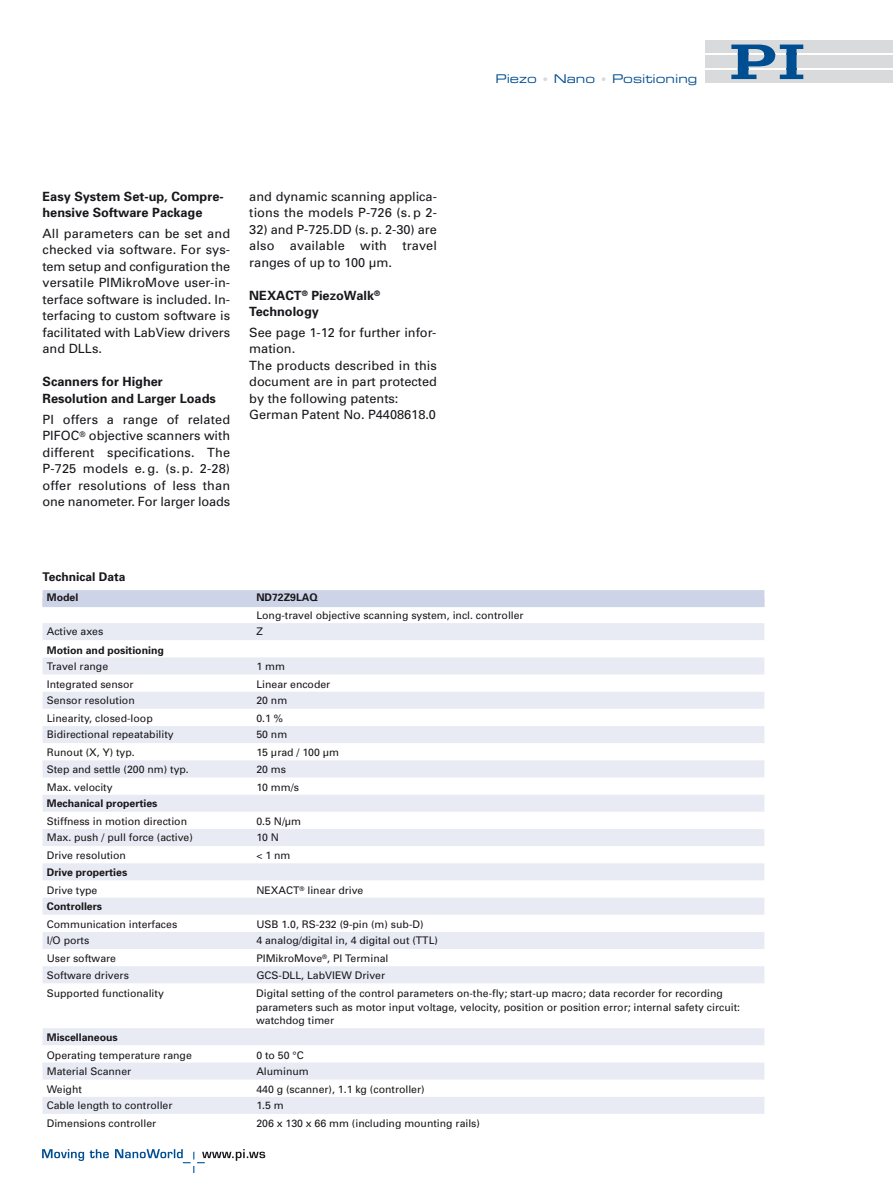
<style>
.page{position:relative;width:893px;height:1191px;background:#fff}
.page>*{position:absolute;margin:0;border:0;box-sizing:border-box;transform-origin:0 0}
.t1{font:12.75px/16.5px "Univers";color:#1a171c;text-align:justify}
.t2{font:700 12.75px/16.5px "Univers";color:#1a171c}
.t3{font:12px "Eurostile Extended Two";color:#004e92}
.t4{font:700 12px "Univers";color:#1a171c}
.t5{font:10.5px/13.8px "Univers";color:#1a171c}
.t6{font:700 10.5px "Univers";color:#1a171c}
.s1{font-size:10.5px;color:#d9dadb}
</style>
<div class="page">
<div style="left:706px;top:41px;width:187px;height:12px;background:#d9dadb"></div>
<div style="left:706px;top:56px;width:187px;height:12px;background:#d9dadb"></div>
<div style="left:706px;top:71px;width:187px;height:12px;background:#d9dadb"></div>
<svg style="left:731px;top:45px;width:72px;height:34px"></svg>
<div style="left:43px;top:590px;width:721px;height:17px;background:#ced4e7"></div>
<div style="left:43px;top:623px;width:721px;height:17px;background:#e8ebf4"></div>
<div style="left:43px;top:657px;width:721px;height:17px;background:#e8ebf4"></div>
<div style="left:43px;top:692px;width:721px;height:17px;background:#e8ebf4"></div>
<div style="left:43px;top:726px;width:721px;height:17px;background:#e8ebf4"></div>
<div style="left:43px;top:760px;width:721px;height:17px;background:#e8ebf4"></div>
<div style="left:43px;top:794px;width:721px;height:17px;background:#e8ebf4"></div>
<div style="left:43px;top:829px;width:721px;height:17px;background:#e8ebf4"></div>
<div style="left:43px;top:863px;width:721px;height:17px;background:#e8ebf4"></div>
<div style="left:43px;top:897px;width:721px;height:17px;background:#e8ebf4"></div>
<div style="left:43px;top:932px;width:721px;height:17px;background:#e8ebf4"></div>
<div style="left:43px;top:966px;width:721px;height:17px;background:#e8ebf4"></div>
<div style="left:43px;top:1028px;width:721px;height:17px;background:#e8ebf4"></div>
<div style="left:43px;top:1062px;width:721px;height:17px;background:#e8ebf4"></div>
<div style="left:43px;top:1096px;width:721px;height:17px;background:#e8ebf4"></div>
<svg style="left:42px;top:1149px;width:223px;height:23px"></svg>
<p class="t2" style="left:43px;top:189px;width:183px">Easy System Set-up, Compre&shy;hensive Software Package</p>
<p class="t1" style="left:43px;top:226px;width:189px">All parameters can be set and checked via software. For sys&shy;tem setup and configuration the versatile PIMikroMove user-in&shy;terface software is included. In&shy;terfacing to custom software is facilitated with LabView drivers and DLLs.</p>
<p class="t2" style="left:43px;top:375px;width:175px">Scanners for Higher<br>Resolution and Larger Loads</p>
<p class="t1" style="left:43px;top:412px;width:189px">PI offers a range of related PIFOC<sup>®</sup> objective scanners with different specifications. The P-725 models e. g. (s. p. 2-28) offer resolutions of less than one nanometer. For larger loads</p>
<p class="t1" style="left:249px;top:189px;width:189px">and dynamic scanning applica&shy;tions the models P-726 (s. p 2-</p>
<p class="t1" style="left:249px;top:222px;width:189px">32) and P-725.DD (s. p. 2-30) are also available with travel ranges of up to 100 μm.</p>
<p class="t2" style="left:249px;top:288px;width:132px">NEXACT<sup>®</sup> PiezoWalk<sup>®<br></sup>Technology</p>
<p class="t1" style="left:249px;top:325px;width:189px;text-align:left">See page 1-12 for further infor&shy;mation.<br>The products described in this document are in part protected by the following patents:<br>German Patent No. P4408618.0</p>
<p class="t3" style="left:495px;top:74px;width:203px">Piezo <span class="s1">•</span> Nano <span class="s1">•</span> Positioning</p>
<p class="t4" style="left:43px;top:572px;width:84px">Technical Data</p>
<p class="t6" style="left:47px;top:593px;width:33px">Model</p>
<p class="t6" style="left:256px;top:593px;width:63px">ND72Z9LAQ</p>
<p class="t5" style="left:256px;top:609px;width:269px">Long-travel objective scanning system, incl. controller</p>
<p class="t5" style="left:47px;top:626px;width:58px">Active axes</p>
<p class="t5" style="left:256px;top:626px;width:8px">Z</p>
<p class="t6" style="left:47px;top:646px;width:119px">Motion and positioning</p>
<p class="t5" style="left:47px;top:660px;width:63px">Travel range</p>
<p class="t5" style="left:256px;top:660px;width:30px">1 mm</p>
<p class="t5" style="left:47px;top:678px;width:88px">Integrated sensor</p>
<p class="t5" style="left:256px;top:678px;width:75px">Linear encoder</p>
<p class="t5" style="left:47px;top:694px;width:89px">Sensor resolution</p>
<p class="t5" style="left:256px;top:694px;width:32px">20 nm</p>
<p class="t5" style="left:47px;top:712px;width:108px">Linearity, closed-loop</p>
<p class="t5" style="left:256px;top:712px;width:28px">0.1 %</p>
<p class="t5" style="left:47px;top:728px;width:128px">Bidirectional repeatability</p>
<p class="t5" style="left:256px;top:728px;width:32px">50 nm</p>
<p class="t5" style="left:47px;top:747px;width:89px">Runout (X, Y) typ.</p>
<p class="t5" style="left:256px;top:747px;width:84px">15 μrad / 100 μm</p>
<p class="t5" style="left:47px;top:763px;width:144px">Step and settle (200 nm) typ.</p>
<p class="t5" style="left:256px;top:763px;width:31px">20 ms</p>
<p class="t5" style="left:47px;top:781px;width:67px">Max. velocity</p>
<p class="t5" style="left:256px;top:781px;width:44px">10 mm/s</p>
<p class="t6" style="left:47px;top:799px;width:112px">Mechanical properties</p>
<p class="t5" style="left:47px;top:815px;width:142px">Stiffness in motion direction</p>
<p class="t5" style="left:256px;top:815px;width:46px">0.5 N/μm</p>
<p class="t5" style="left:47px;top:831px;width:148px">Max. push / pull force (active)</p>
<p class="t5" style="left:256px;top:831px;width:24px">10 N</p>
<p class="t5" style="left:47px;top:849px;width:81px">Drive resolution</p>
<p class="t5" style="left:256px;top:849px;width:36px">&lt;1nm</p>
<p class="t6" style="left:47px;top:868px;width:82px">Drive properties</p>
<p class="t5" style="left:47px;top:884px;width:52px">Drive type</p>
<p class="t5" style="left:256px;top:884px;width:109px">NEXACT<sup>®</sup> linear drive</p>
<p class="t6" style="left:47px;top:902px;width:57px">Controllers</p>
<p class="t5" style="left:47px;top:918px;width:132px">Communication interfaces</p>
<p class="t5" style="left:256px;top:918px;width:169px">USB 1.0, RS-232 (9-pin (m) sub-D)</p>
<p class="t5" style="left:47px;top:934px;width:44px">I/O ports</p>
<p class="t5" style="left:256px;top:934px;width:183px">4 analog/digital in, 4 digital out (TTL)</p>
<p class="t5" style="left:47px;top:952px;width:71px">User software</p>
<p class="t5" style="left:256px;top:952px;width:134px">PIMikroMove<sup>®</sup>, PI Terminal</p>
<p class="t5" style="left:47px;top:969px;width:84px">Software drivers</p>
<p class="t5" style="left:256px;top:969px;width:130px">GCS-DLL, LabVIEW Driver</p>
<p class="t5" style="left:47px;top:987px;width:119px">Supported functionality</p>
<p class="t5" style="left:256px;top:987px;width:485px">Digital setting of the control parameters on-the-fly; start-up macro; data recorder for recording parameters such as motor input voltage, velocity, position or position error; internal safety circuit: watchdog timer</p>
<p class="t6" style="left:47px;top:1033px;width:73px">Miscellaneous</p>
<p class="t5" style="left:47px;top:1049px;width:147px">Operating temperature range</p>
<p class="t5" style="left:256px;top:1049px;width:49px">0 to 50 °C</p>
<p class="t5" style="left:47px;top:1065px;width:86px">Material Scanner</p>
<p class="t5" style="left:256px;top:1065px;width:54px">Aluminum</p>
<p class="t5" style="left:47px;top:1083px;width:37px">Weight</p>
<p class="t5" style="left:256px;top:1083px;width:170px">440 g (scanner), 1.1 kg (controller)</p>
<p class="t5" style="left:47px;top:1099px;width:127px">Cable length to controller</p>
<p class="t5" style="left:256px;top:1099px;width:29px">1.5 m</p>
<p class="t5" style="left:47px;top:1117px;width:111px">Dimensions controller</p>
<p class="t5" style="left:256px;top:1117px;width:225px">206 x 130 x 66 mm (including mounting rails)</p>
</div>
